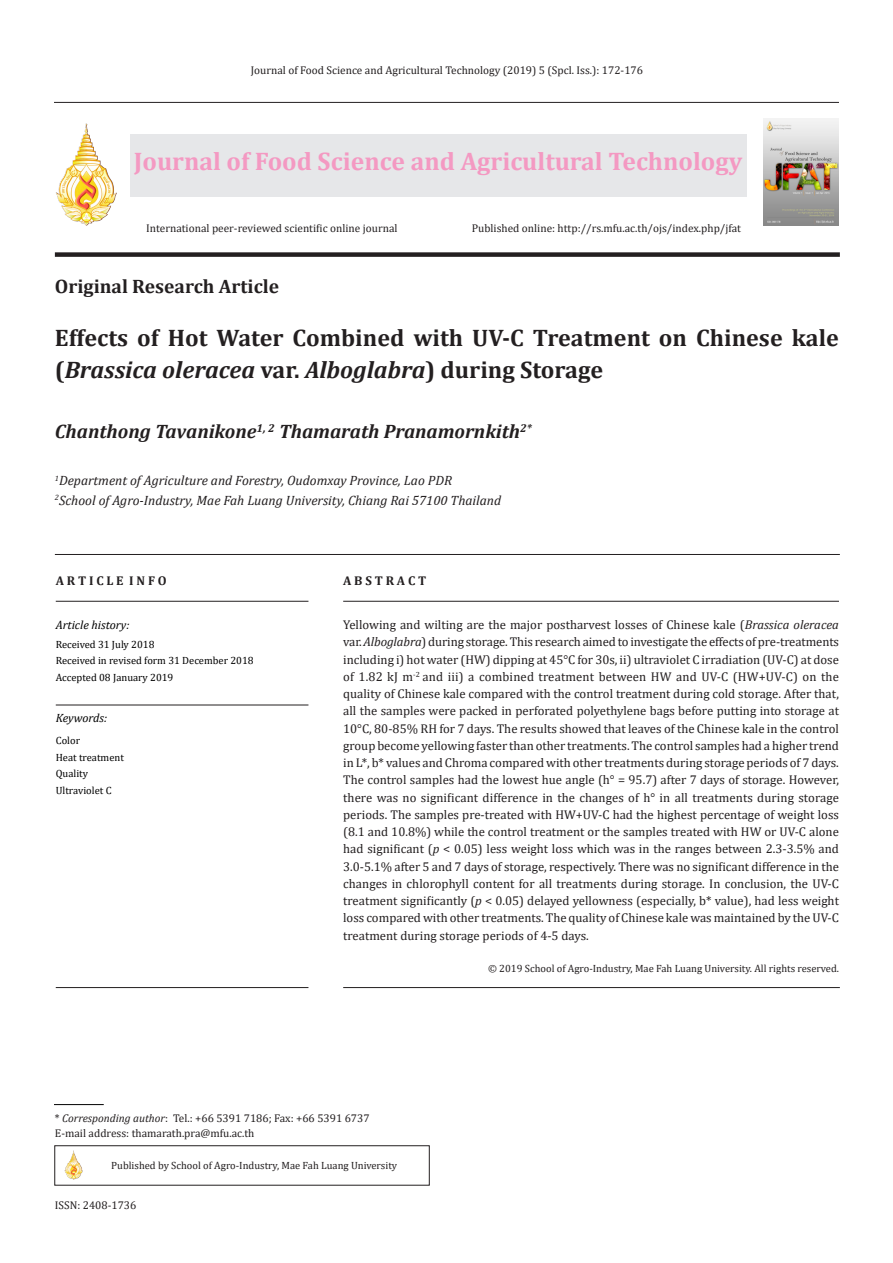
<style>
.page{position:relative;width:893px;height:1263px;background:#fff}
.page>*{position:absolute;margin:0;border:0;box-sizing:border-box;transform-origin:0 0}
.t1{font:700 25.5px "Cambria";color:#f499c2}
.Normal01{font:700 24px/31.5px "Cambria";color:#231f20}
.Normal01-2{font:italic 700 19.5px "Cambria";color:#231f20}
.Normal01-3{font:700 19.5px "Cambria";color:#231f20}
.Normal01-4{font:italic 13.5px "Cambria";color:#231f20}
.t2{font:12.75px/17.2px "Cambria";color:#231f20;text-align:justify}
.Normal01-5{font:700 12.75px "Cambria";color:#231f20}
.Normal01-6{font:italic 12px "Cambria";color:#000}
.t3{font:11.25px/15px "Cambria";color:#231f20}
.Normal01-7{font:10.5px "Cambria";color:#231f20}
.Normal01-8{font:10.5px "Cambria";color:#000}
.s1{font-style:italic}
</style>
<div class="page">
<hr style="left:54px;top:102px;width:785px;height:1px;background:#231f20">
<div style="left:55px;top:252px;width:785px;height:5px;background:#231f20"></div>
<img style="left:56px;top:123px;width:61px;height:103px">
<div style="left:130px;top:134px;width:617px;height:63px;background:#e6e7e9"></div>
<hr style="left:54px;top:1104px;width:50px;height:1px;background:#000">
<div style="left:55px;top:1145px;width:374px;height:40px;border:1px solid #231f20"></div>
<img style="left:65px;top:1150px;width:18px;height:30px">
<img style="left:764px;top:119px;width:75px;height:106px">
<hr style="left:55px;top:554px;width:785px;height:1px;background:#231f20">
<hr style="left:343px;top:601px;width:496px;height:1px;background:#231f20">
<hr style="left:343px;top:987px;width:497px;height:1px;background:#231f20">
<hr style="left:56px;top:987px;width:252px;height:1px;background:#231f20">
<hr style="left:56px;top:601px;width:252px;height:1px;background:#231f20">
<hr style="left:56px;top:705px;width:252px;height:1px;background:#231f20">
<p class="t3" style="left:251px;top:62px;width:394px">Journal of Food Science and Agricultural Technology (2019) 5 (Spcl. Iss.): 172-176</p>
<h1 class="t1" style="left:134px;top:144px;width:610px">Journal of Food Science and Agricultural Technology</h1>
<p class="t3" style="left:146px;top:221px;width:253px">International peer-reviewed scientific online journal</p>
<p class="t3" style="left:472px;top:221px;width:271px">Published online: http://rs.mfu.ac.th/ojs/index.php/jfat</p>
<p class="Normal01-3" style="left:55px;top:273px;width:226px">Original Research Article</p>
<p class="Normal01" style="left:55px;top:321px;width:786px">Effects of Hot Water Combined with UV-C Treatment on Chinese kale (<span class="s1">Brassica oleracea</span> var. <span class="s1">Alboglabra</span>) during Storage</p>
<p class="Normal01-2" style="left:55px;top:418px;width:478px">Chanthong Tavanikone<sup>1,</sup> <sup>2</sup> Thamarath Pranamornkith<sup>2*</sup></p>
<p class="Normal01-4" style="left:55px;top:471px;width:399px"><sup>1</sup>Department of Agriculture and Forestry, Oudomxay Province, Lao PDR</p>
<p class="Normal01-4" style="left:55px;top:491px;width:448px"><sup>2</sup>School of Agro-Industry, Mae Fah Luang University, Chiang Rai 57100 Thailand</p>
<p class="Normal01-5" style="left:56px;top:572px;width:112px">A R T I C L E I N F O</p>
<p class="Normal01-5" style="left:343px;top:572px;width:85px">A B S T R A C T</p>
<p class="Normal01-6" style="left:56px;top:616px;width:75px">Article history:</p>
<p class="Normal01-8" style="left:56px;top:638px;width:100px">Received 31 July 2018</p>
<p class="Normal01-8" style="left:56px;top:654px;width:199px">Received in revised form 31 December 2018</p>
<p class="Normal01-8" style="left:56px;top:671px;width:119px">Accepted 08 January 2019</p>
<p class="Normal01-6" style="left:56px;top:710px;width:53px">Keywords:</p>
<p class="Normal01-8" style="left:56px;top:735px;width:26px">Color</p>
<p class="Normal01-8" style="left:56px;top:751px;width:70px">Heat treatment</p>
<p class="Normal01-8" style="left:56px;top:768px;width:34px">Quality</p>
<p class="Normal01-8" style="left:56px;top:784px;width:57px">Ultraviolet C</p>
<p class="t2" style="left:343px;top:616px;width:497px">Yellowing and wilting are the major postharvest losses of Chinese kale (<span class="s1">Brassica oleracea </span>var. <span class="s1">Alboglabra</span>) during storage. This research aimed to investigate the effects of pre-treatments including i) hot water (HW) dipping at 45°C for 30s, ii) ultraviolet C irradiation (UV-C) at dose of 1.82 kJ m<sup>-2</sup> and iii) a combined treatment between HW and UV-C (HW+UV-C) on the quality of Chinese kale compared with the control treatment during cold storage. After that, all the samples were packed in perforated polyethylene bags before putting into storage at 10°C, 80-85% RH for 7 days. The results showed that leaves of the Chinese kale in the control group become yellowing faster than other treatments. The control samples had a higher trend in L*, b* values and Chroma compared with other treatments during storage periods of 7 days.<br>The control samples had the lowest hue angle (h° = 95.7) after 7 days of storage. However, there was no significant difference in the changes of h° in all treatments during storage periods. The samples pre-treated with HW+UV-C had the highest percentage of weight loss (8.1 and 10.8%) while the control treatment or the samples treated with HW or UV-C alone had significant (<span class="s1">p</span> &lt; 0.05) less weight loss which was in the ranges between 2.3-3.5% and 3.0-5.1% after 5 and 7 days of storage, respectively. There was no significant difference in the changes in chlorophyll content for all treatments during storage. In conclusion, the UV-C treatment significantly (<span class="s1">p</span> &lt; 0.05) delayed yellowness (especially, b* value), had less weight loss compared with other treatments. The quality of Chinese kale was maintained by the UV-C treatment during storage periods of 4-5 days.</p>
<p class="Normal01-7" style="left:488px;top:962px;width:352px">© 2019 School of Agro-Industry, Mae Fah Luang University. All rights reserved.</p>
<p class="t3" style="left:55px;top:1110px;width:316px">* <span class="s1">Corresponding author</span>: Tel.: +66 5391 7186; Fax: +66 5391 6737<br>E-mail address: thamarath.pra@mfu.ac.th</p>
<p class="Normal01-7" style="left:111px;top:1159px;width:287px">Published by School of Agro-Industry, Mae Fah Luang University</p>
<p class="t3" style="left:55px;top:1198px;width:83px">ISSN: 2408-1736</p>
</div>
